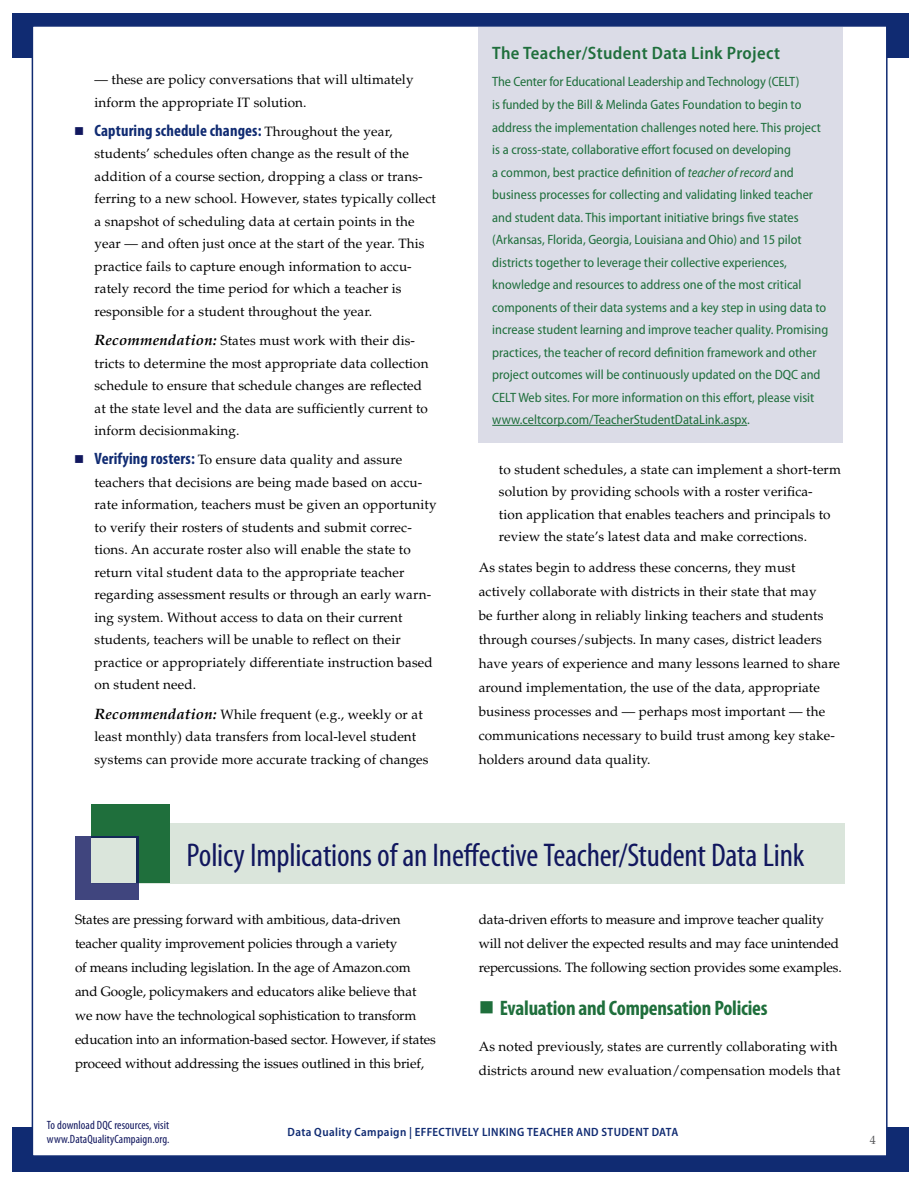
<style>
.page{position:relative;width:918px;height:1188px;background:#fff}
.page>*{position:absolute;margin:0;border:0;box-sizing:border-box;transform-origin:0 0}
.t1{font:condensed 33px "Myriad Pro";letter-spacing:-.01em;color:#11175e}
.t2{font:700 condensed 21px "Myriad Pro";letter-spacing:-.01em;color:#1f6f3c}
.t3{font:600 semi-condensed 18px "Myriad Pro";letter-spacing:.02em;color:#1f6f3c}
.t4{font:700 condensed 16.5px "Myriad Pro";color:#102b72}
.t5{font:13.5px/22.5px "Palatino LT Std";letter-spacing:.01em;color:#000}
.t6{font:semi-condensed 13.5px/22.5px "Myriad Pro";color:#1f6f3c}
.t7{font:13.5px/24px "Palatino LT Std";letter-spacing:-.01em;color:#000}
.t8{font:600 semi-condensed 12px "Myriad Pro";letter-spacing:.03em;color:#102b72}
.t9{font:condensed 12px/14.4px "Myriad Pro";letter-spacing:.01em;color:#11175e}
.t10{font:12px "Palatino LT Std";color:#58595b}
.s1{color:#11175e}
.s2{font-family:"Palatino LT Std";font-weight:400;font-stretch:normal;font-size:13.5px;color:#000}
.s3{font-weight:700;font-style:italic;font-size:15px}
.s4{font-family:"Myriad Pro";font-weight:700;font-stretch:condensed;font-size:16.5px;color:#102b72}
.s5{font-style:italic}
</style>
<div class="page">
<div style="left:12px;top:13px;width:897px;height:45px;background:#102b72"></div>
<div style="left:12px;top:1127px;width:897px;height:45px;background:#102b72"></div>
<div style="left:32px;top:25px;width:856px;height:1132px;background:#fff;border:2px solid #102b72"></div>
<div style="left:479px;top:27px;width:364px;height:415px;background:#dbdce7"></div>
<hr style="left:492px;top:425px;width:255px;height:1px;background:#1f6f3c">
<div style="left:92px;top:823px;width:752px;height:61px;background:#dae5db"></div>
<div style="left:91px;top:804px;width:79px;height:79px;background:#1f6f3c"></div>
<div style="left:75px;top:836px;width:63px;height:64px;background:#40457e"></div>
<div style="left:91px;top:838px;width:45px;height:45px;background:#dae5db"></div>
<p class="t5" style="left:94px;top:68px;width:321px">— these are policy conversations that will ultimately inform the appropriate IT solution.</p>
<p class="t4" style="left:74px;top:120px;width:320px"><span class="s1">■</span> Capturing schedule changes: <span class="s2">Throughout the year,</span></p>
<p class="t5" style="left:94px;top:143px;width:343px">students’ schedules often change as the result of the addition of a course section, dropping a class or trans&shy;ferring to a new school. However, states typically collect a snapshot of scheduling data at certain points in the year — and often just once at the start of the year. This practice fails to capture enough information to accu&shy;rately record the time period for which a teacher is responsible for a student throughout the year.</p>
<p class="t5" style="left:94px;top:329px;width:336px"><span class="s3">Recommendation:</span> States must work with their dis&shy;tricts to determine the most appropriate data collection schedule to ensure that schedule changes are reflected at the state level and the data are sufficiently current to inform decisionmaking.</p>
<p class="t5" style="left:95px;top:449px;width:344px;text-indent:-20px"><span class="s1">■</span> <span class="s4">Verifying rosters:</span> To ensure data quality and assure teachers that decisions are being made based on accu&shy;rate information, teachers must be given an opportunity to verify their rosters of students and submit correc&shy;tions. An accurate roster also will enable the state to return vital student data to the appropriate teacher regarding assessment results or through an early warn&shy;ing system. Without access to data on their current students, teachers will be unable to reflect on their practice or appropriately differentiate instruction based on student need.</p>
<p class="t5" style="left:94px;top:703px;width:336px"><span class="s3">Recommendation:</span> While frequent (e.g., weekly or at least monthly) data transfers from local-level student systems can provide more accurate tracking of changes</p>
<h3 class="t3" style="left:492px;top:43px;width:289px">The Teacher/Student Data Link Project</h3>
<p class="t6" style="left:492px;top:71px;width:338px">The Center for Educational Leadership and Technology (CELT)<br>is funded by the Bill &amp; Melinda Gates Foundation to begin to address the implementation challenges noted here. This project is a cross-state, collaborative effort focused on developing<br>a common, best practice definition of <span class="s5">teacher of record</span> and business processes for collecting and validating linked teacher and student data. This important initiative brings five states (Arkansas, Florida, Georgia, Louisiana and Ohio) and 15 pilot districts together to leverage their collective experiences, knowledge and resources to address one of the most critical components of their data systems and a key step in using data to increase student learning and improve teacher quality. Promising practices, the teacher of record definition framework and other project outcomes will be continuously updated on the DQC and CELT Web sites. For more information on this effort, please visit www.celtcorp.com/TeacherStudentDataLink.aspx.</p>
<p class="t5" style="left:499px;top:458px;width:344px">to student schedules, a state can implement a short-term solution by providing schools with a roster verifica-<br>tion application that enables teachers and principals to review the state’s latest data and make corrections.</p>
<p class="t5" style="left:479px;top:556px;width:363px;line-height:24px">As states begin to address these concerns, they must actively collaborate with districts in their state that may<br>be further along in reliably linking teachers and students through courses/subjects. In many cases, district leaders have years of experience and many lessons learned to share around implementation, the use of the data, appropriate business processes and — perhaps most important — the communications necessary to build trust among key stake&shy;holders around data quality.</p>
<h1 class="t1" style="left:186px;top:835px;width:620px">Policy Implications of an Ineffective Teacher/Student Data Link</h1>
<p class="t7" style="left:75px;top:908px;width:362px">States are pressing forward with ambitious, data-driven teacher quality improvement policies through a variety<br>of means including legislation. In the age of Amazon.com and Google, policymakers and educators alike believe that we now have the technological sophistication to transform education into an information-based sector. However, if states proceed without addressing the issues outlined in this brief,</p>
<p class="t7" style="left:479px;top:908px;width:365px">data-driven efforts to measure and improve teacher quality will not deliver the expected results and may face unintended repercussions. The following section provides some examples.</p>
<h2 class="t2" style="left:479px;top:995px;width:290px">■ Evaluation and Compensation Policies</h2>
<p class="t5" style="left:479px;top:1034px;width:363px;line-height:24px">As noted previously, states are currently collaborating with districts around new evaluation/compensation models that</p>
<p class="t9" style="left:47px;top:1117px;width:124px">To download DQC resources, visit www.DataQualityCampaign.org.</p>
<p class="t8" style="left:288px;top:1126px;width:392px">Data Quality Campaign | effectively linking teacher and student data</p>
<p class="t10" style="left:870px;top:1132px;width:7px">4</p>
</div>
